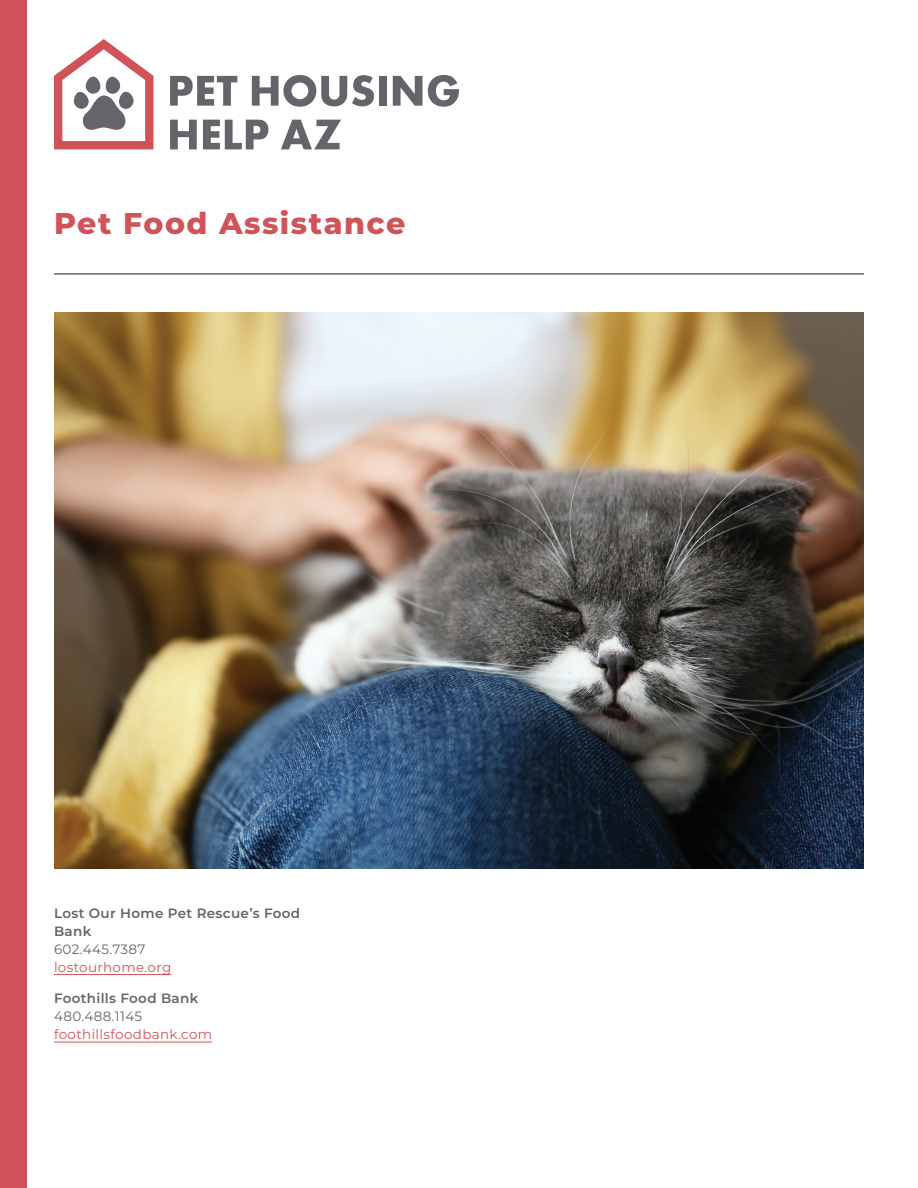
<style>
.page{position:relative;width:918px;height:1188px;background:#fff}
.page>*{position:absolute;margin:0;border:0;box-sizing:border-box;transform-origin:0 0}
.t1{font:800 30px "Montserrat";letter-spacing:.05em;color:#d05359}
.t2{font:600 13.5px/18px "Montserrat";letter-spacing:.025em;color:#63656a}
.t3{font:13.5px/18px "Montserrat";letter-spacing:.025em;color:#d05359}
.s1{font-weight:400}
.s2{font-weight:400;color:#d05359}
.s3{font-weight:600;color:#63656a}
.s4{color:#63656a}
</style>
<div class="page">
<svg style="left:170px;top:76px;width:67px;height:30px"></svg>
<svg style="left:252px;top:75px;width:122px;height:32px"></svg>
<div style="left:379px;top:76px;width:8px;height:30px;background:#63656a"></div>
<svg style="left:393px;top:75px;width:66px;height:32px"></svg>
<svg style="left:170px;top:120px;width:27px;height:29px"></svg>
<svg style="left:203px;top:120px;width:65px;height:29px"></svg>
<svg style="left:281px;top:120px;width:60px;height:29px"></svg>
<svg style="left:54px;top:39px;width:99px;height:110px"></svg>
<div style="left:0;top:0;width:27px;height:1188px;background:#d05359"></div>
<hr style="left:54px;top:273px;width:810px;height:2px;background:#63656a">
<hr style="left:54px;top:974px;width:117px;height:1px;background:#d05359">
<hr style="left:54px;top:1042px;width:158px;height:1px;background:#d05359">
<img style="left:54px;top:313px;width:810px;height:556px">
<p class="t1" style="left:54px;top:202px;width:353px">Pet Food Assistance</p>
<p class="t2" style="left:54px;top:903px;width:248px">Lost Our Home Pet Rescue’s Food<br>Bank<br><span class="s1">602.445.7387<br></span><span class="s2">lostourhome.org</span></p>
<p class="t3" style="left:54px;top:989px;width:160px"><span class="s3">Foothills Food Bank<br></span><span class="s4">480.488.1145 </span>foothillsfoodbank.com</p>
</div>
